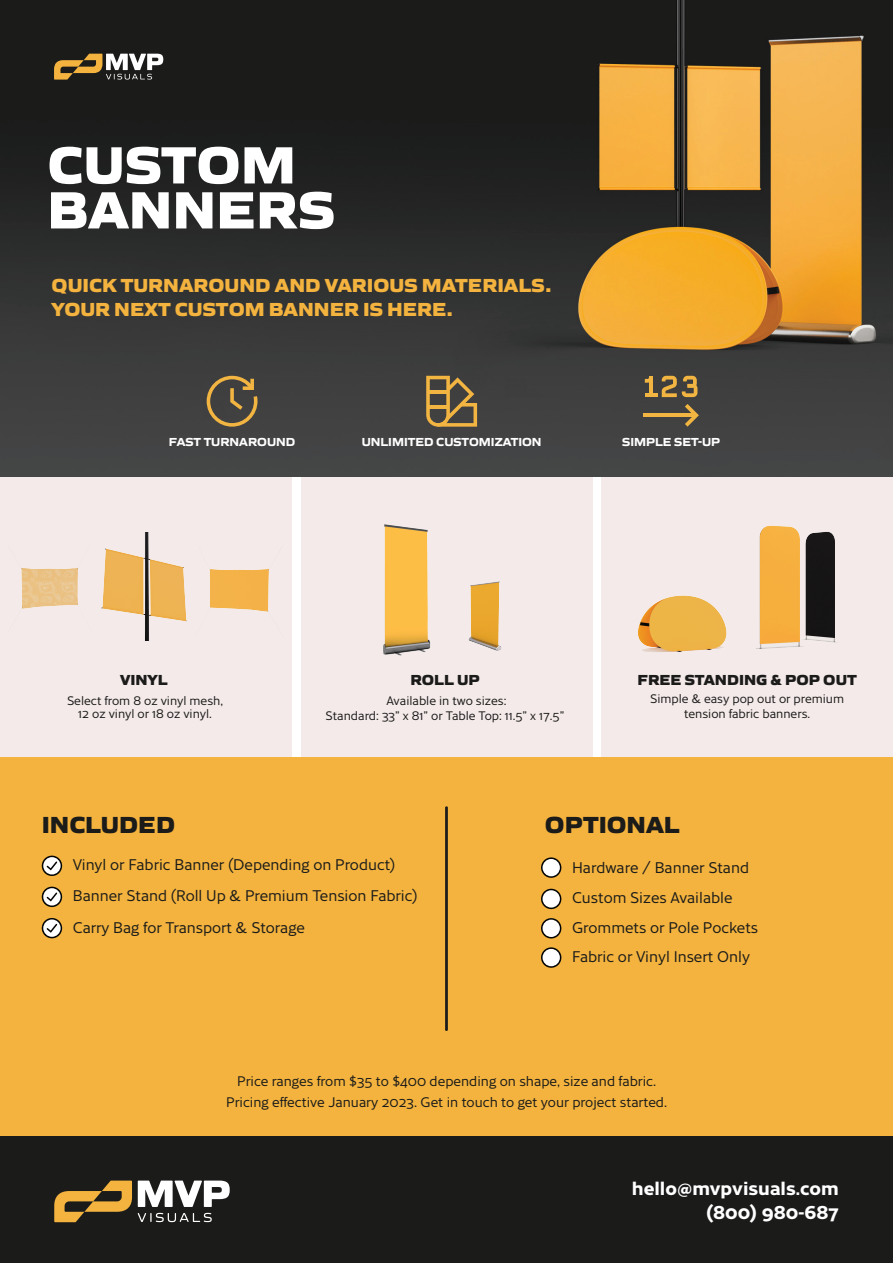
<style>
.page{position:relative;width:893px;height:1263px;background:#fff}
.page>*{position:absolute;margin:0;border:0;box-sizing:border-box;transform-origin:0 0}
.t1{font:800 54px/45px "Gomme Sans";color:#fff}
.t2{font:800 24px "Gomme Sans";color:#1b1b1a}
.t3{font:800 19.5px/24px "Gomme Sans";color:#f3b33e}
.t4{font:700 18px/24px "Cresta";color:#fff;text-align:right}
.t5{font:15px/29.2px "Cresta";color:#1b1b1a}
.t6{font:800 15px "Gomme Sans";color:#1b1b1a}
.t7{font:13.5px/21px "Cresta";color:#1b1b1a;text-align:center}
.t8{font:12px/15px "Cresta";color:#1b1b1a;text-align:center}
.t9{font:700 12px "Gomme Sans";color:#fff}
</style>
<div class="page">
<div style="left:0;top:1136px;width:893px;height:127px;background:#1b1b1a"></div>
<svg style="left:54px;top:1180px;width:78px;height:42px"></svg>
<svg style="left:138px;top:1180px;width:92px;height:27px"></svg>
<svg style="left:138px;top:1213px;width:74px;height:9px"></svg>
<div style="left:601px;top:476px;width:292px;height:281px;background:#f3eae9"></div>
<div style="left:301px;top:476px;width:291px;height:281px;background:#f3eae9"></div>
<div style="left:0;top:476px;width:292px;height:281px;background:#f3eae9"></div>
<div style="left:0;top:757px;width:893px;height:379px;background:#f3b33e"></div>
<hr style="left:445px;top:806px;width:3px;height:225px;background:#1b1b1a">
<svg style="left:42px;top:856px;width:20px;height:20px"></svg>
<svg style="left:42px;top:887px;width:20px;height:20px"></svg>
<svg style="left:42px;top:918px;width:20px;height:20px"></svg>
<svg style="left:541px;top:857px;width:20px;height:21px"></svg>
<svg style="left:541px;top:889px;width:20px;height:20px"></svg>
<svg style="left:541px;top:918px;width:20px;height:20px"></svg>
<svg style="left:541px;top:947px;width:20px;height:21px"></svg>
<img style="left:0;top:0;width:893px;height:476px">
<svg style="left:54px;top:54px;width:109px;height:26px"></svg>
<svg style="left:207px;top:376px;width:50px;height:51px;background:#6c5c40"></svg>
<svg style="left:426px;top:376px;width:51px;height:51px;background:#7f6940"></svg>
<hr style="left:428px;top:390px;width:20px;height:3px;background:#f3b542">
<hr style="left:428px;top:405px;width:20px;height:4px;background:#f3b542">
<hr style="left:644px;top:413px;width:52px;height:4px;background:#f3b542">
<svg style="left:685px;top:404px;width:14px;height:23px"></svg>
<svg style="left:645px;top:377px;width:4px;height:16px"></svg>
<hr style="left:649px;top:376px;width:4px;height:19px;background:#f3b542">
<hr style="left:645px;top:393px;width:12px;height:4px;background:#f3b542">
<svg style="left:662px;top:376px;width:35px;height:21px"></svg>
<img style="left:759px;top:525px;width:78px;height:124px">
<img style="left:638px;top:543px;width:125px;height:109px">
<img style="left:21px;top:568px;width:57px;height:41px">
<img style="left:101px;top:532px;width:86px;height:108px">
<img style="left:209px;top:569px;width:60px;height:43px">
<img style="left:383px;top:524px;width:119px;height:132px">
<h1 class="t1" style="left:47px;top:137px;width:289px">CUSTOM<br>BANNERS</h1>
<h3 class="t3" style="left:52px;top:271px;width:501px">QUICK TURNAROUND AND VARIOUS MATERIALS.<br>YOUR NEXT CUSTOM BANNER IS HERE.</h3>
<p class="t9" style="left:169px;top:432px;width:128px">FAST TURNAROUND</p>
<p class="t9" style="left:362px;top:432px;width:181px">UNLIMITED CUSTOMIZATION</p>
<p class="t9" style="left:622px;top:432px;width:99px">SIMPLE SET-UP</p>
<p class="t6" style="left:120px;top:667px;width:49px">VINYL</p>
<p class="t8" style="left:67px;top:693px;width:158px;line-height:13.4px">Select from 8 oz vinyl mesh,<br>12 oz vinyl or 18 oz vinyl.</p>
<h2 class="t2" style="left:42px;top:805px;width:135px">INCLUDED</h2>
<p class="t6" style="left:410px;top:667px;width:71px">ROLL UP</p>
<p class="t8" style="left:326px;top:692px;width:240px">Available in two sizes:<br>Standard: 33” x 81” or Table Top: 11.5” x 17.5”</p>
<p class="t6" style="left:638px;top:667px;width:221px">FREE STANDING &amp; POP OUT</p>
<p class="t8" style="left:650px;top:691px;width:195px">Simple &amp; easy pop out or premium tension fabric banners.</p>
<h2 class="t2" style="left:545px;top:805px;width:136px">OPTIONAL</h2>
<p class="t5" style="left:73px;top:849px;width:324px">Vinyl or Fabric Banner (Depending on Product)</p>
<p class="t5" style="left:73px;top:880px;width:346px">Banner Stand (Roll Up &amp; Premium Tension Fabric)</p>
<p class="t5" style="left:73px;top:912px;width:234px">Carry Bag for Transport &amp; Storage</p>
<p class="t5" style="left:572px;top:852px;width:179px">Hardware / Banner Stand</p>
<p class="t5" style="left:572px;top:882px;width:188px">Custom Sizes Available<br>Grommets or Pole Pockets<br>Fabric or Vinyl Insert Only</p>
<p class="t7" style="left:226px;top:1070px;width:442px">Price ranges from $35 to $400 depending on shape, size and fabric.<br>Pricing effective January 2023. Get in touch to get your project started.</p>
<p class="t4" style="left:632px;top:1174px;width:208px">hello@mvpvisuals.com (800) 980-687</p>
</div>
